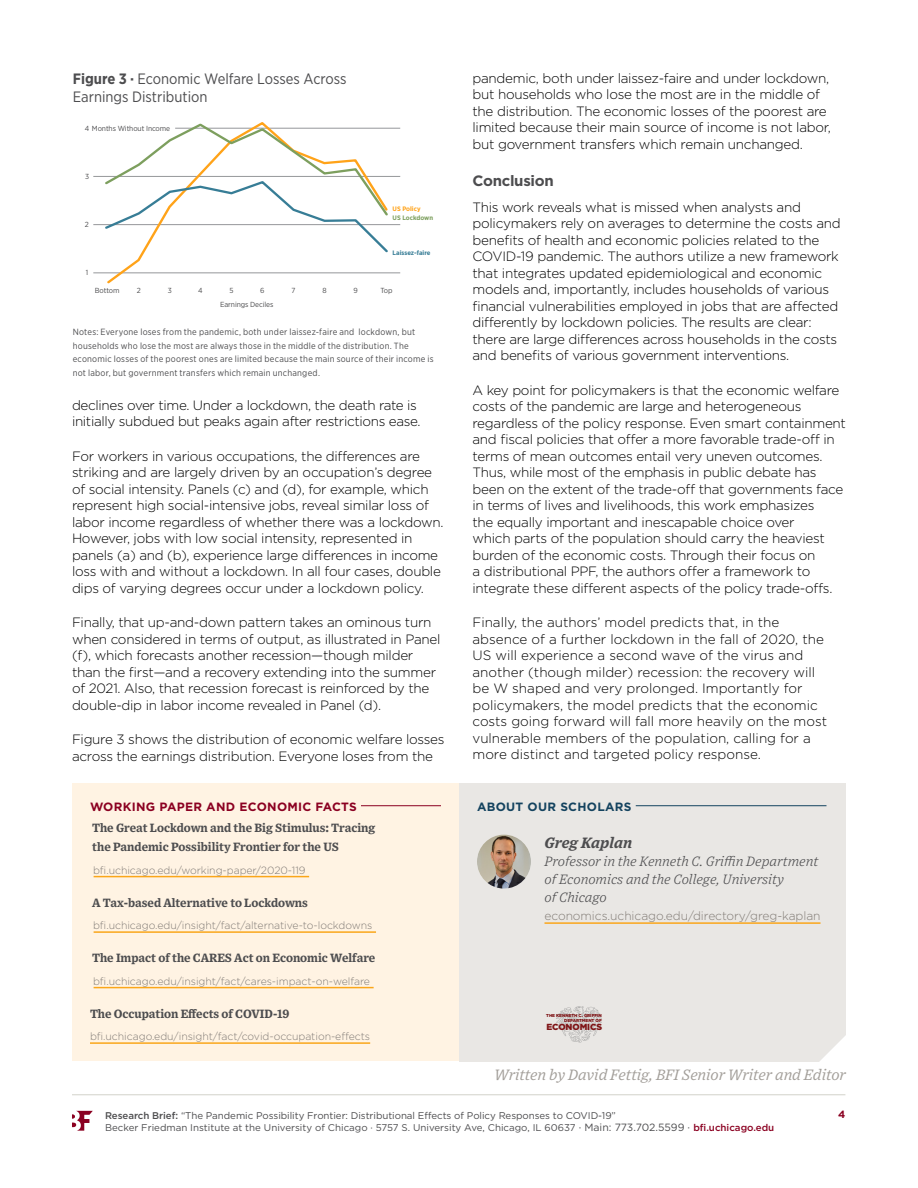
<style>
.page{position:relative;width:918px;height:1188px;background:#fff}
.page>*{position:absolute;margin:0;border:0;box-sizing:border-box;transform-origin:0 0}
.t1{font:15px/18px "Gotham Narrow";color:#4d4d4f}
.t2{font:italic 15px "Exchange";letter-spacing:-.01em;color:#a39f9a}
.t3{font:700 15px "Gotham";letter-spacing:-.02em;color:#4d4d4f}
.t4{font:italic 700 15px "Exchange";color:#4d4d4f}
.t5{font:300 13.5px/16.5px "Gotham";letter-spacing:-.02em;color:#000}
.t6{font:300 13.5px/16.5px "Gotham";color:#000}
.t7{font:italic 300 13.5px/18px "Exchange";letter-spacing:-.005em;color:#4d4d4f}
.t8{font:700 12px/19.5px "Exchange";letter-spacing:-.005em;color:#4d4d4f}
.t9{font:300 12px "Gotham";letter-spacing:-.005em;color:#827c76}
.t10{font:700 12px "Gotham";letter-spacing:.025em;color:#8b0021}
.t11{font:700 12px "Gotham";letter-spacing:.025em;color:#14435f}
.t12{font:300 10.5px "Gotham";letter-spacing:-.005em;color:#817b76}
.t13{font:700 10.5px "Gotham";color:#8b0021}
.t14{font:9.75px "Gotham";color:#4d4d4f}
.t15{font:9.75px "Gotham";letter-spacing:-.005em;color:#4c4c4e}
.t16{font:9px/13.5px "Gotham Narrow";letter-spacing:.025em;color:#4d4d4f}
.t17{font:900 8.85px "Gotham";letter-spacing:-.01em;color:#7f1416}
.t18{font:7.35px "Gotham Narrow";letter-spacing:-.01em;color:#4d4d4f;scale:1.06 1}
.t19{font:700 6.45px "Gotham Narrow";color:#377d96;scale:1.06 1}
.t20{font:700 6.45px "Gotham Narrow";color:#7d9f5e;scale:1.06 1}
.t21{font:700 6.45px "Gotham Narrow";color:#ffa319;scale:1.06 1}
.t22{font:900 4.35px/5.1px "Gotham";letter-spacing:-.01em;color:#7f1416;text-align:right}
.s1{font-weight:700}
.s2{font-weight:500;color:#4d4d4f}
.s3{color:#4d4d4f}
.s4{font-size:10.5px}
.s5{font-weight:500;color:#8b0021}
</style>
<div class="page">
<div style="left:72px;top:783px;width:387px;height:278px;background:#fff3e3"></div>
<hr style="left:90px;top:805px;width:351px;height:1px;background:#8b0021">
<div style="left:90px;top:802px;width:271px;height:10px;background:#fff3e3"></div>
<hr style="left:94px;top:876px;width:215px;height:1px;background:#faa61a">
<hr style="left:94px;top:931px;width:282px;height:2px;background:#faa61a">
<hr style="left:94px;top:987px;width:280px;height:1px;background:#faa61a">
<hr style="left:90px;top:1042px;width:280px;height:2px;background:#faa61a">
<div style="left:459px;top:783px;width:387px;height:279px;background:#e9e7e4"></div>
<hr style="left:477px;top:805px;width:349px;height:1px;background:#14435f">
<div style="left:477px;top:802px;width:159px;height:10px;background:#e9e7e4"></div>
<hr style="left:544px;top:922px;width:277px;height:2px;background:#faa61a">
<img style="left:477px;top:835px;width:54px;height:54px;border-radius:27px">
<svg style="left:556px;top:1006px;width:46px;height:37px;background:#d7d6d3"></svg>
<hr style="left:93px;top:273px;width:307px;height:1px;background:#929497">
<hr style="left:93px;top:224px;width:307px;height:1px;background:#929497">
<hr style="left:93px;top:176px;width:307px;height:1px;background:#929497">
<hr style="left:175px;top:128px;width:225px;height:1px;background:#929497">
<svg style="left:105px;top:254px;width:285px;height:30px"></svg>
<svg style="left:103px;top:122px;width:287px;height:132px"></svg>
<hr style="left:72px;top:1094px;width:773px;height:1px;background:#d2d2ca">
<svg style="left:72px;top:1111px;width:21px;height:20px"></svg>
<p class="t1" style="left:73px;top:69px;width:275px"><span class="s1">Figure 3 ·</span> Economic Welfare Losses Across<br>Earnings Distribution</p>
<p class="t18" style="left:85px;top:123px;width:82px">4 Months Without Income</p>
<p class="t18" style="left:85px;top:172px;width:5px">3</p>
<p class="t18" style="left:85px;top:220px;width:5px">2</p>
<p class="t18" style="left:86px;top:268px;width:4px">1</p>
<p class="t21" style="left:393px;top:204px;width:28px">US Policy</p>
<p class="t20" style="left:393px;top:214px;width:40px">US Lockdown</p>
<p class="t19" style="left:393px;top:248px;width:37px">Laissez-faire</p>
<p class="t18" style="left:95px;top:286px;width:25px">Bottom</p>
<p class="t18" style="left:137px;top:286px;width:5px">2</p>
<p class="t18" style="left:168px;top:286px;width:5px">3</p>
<p class="t18" style="left:198px;top:286px;width:6px">4</p>
<p class="t18" style="left:229px;top:286px;width:5px">5</p>
<p class="t18" style="left:260px;top:286px;width:6px">6</p>
<p class="t18" style="left:291px;top:286px;width:5px">7</p>
<p class="t18" style="left:322px;top:286px;width:5px">8</p>
<p class="t18" style="left:353px;top:286px;width:6px">9</p>
<p class="t18" style="left:381px;top:286px;width:13px">Top</p>
<p class="t18" style="left:220px;top:300px;width:52px">Earnings Deciles</p>
<p class="t16" style="left:73px;top:325px;width:362px">Notes: Everyone loses from the pandemic, both under laissez-faire and lockdown, but households who lose the most are always those in the middle of the distribution. The economic losses of the poorest ones are limited because the main source of their income is not labor, but government transfers which remain unchanged.</p>
<p class="t5" style="left:72px;top:396px;width:350px">declines over time. Under a lockdown, the death rate is initially subdued but peaks again after restrictions ease.</p>
<p class="t5" style="left:72px;top:447px;width:373px">For workers in various occupations, the differences are striking and are largely driven by an occupation’s degree of social intensity. Panels (c) and (d), for example, which represent high social-intensive jobs, reveal similar loss of labor income regardless of whether there was a lockdown.<br>However, jobs with low social intensity, represented in panels (a) and (b), experience large differences in income loss with and without a lockdown. In all four cases, double dips of varying degrees occur under a lockdown policy.</p>
<p class="t5" style="left:72px;top:614px;width:370px">Finally, that up-and-down pattern takes an ominous turn when considered in terms of output, as illustrated in Panel (f), which forecasts another recession—though milder than the first—and a recovery extending into the summer of 2021. Also, that recession forecast is reinforced by the double-dip in labor income revealed in Panel (d).</p>
<p class="t5" style="left:72px;top:731px;width:374px">Figure 3 shows the distribution of economic welfare losses across the earnings distribution. Everyone loses from the</p>
<p class="t10" style="left:90px;top:798px;width:268px">WORKING PAPER AND ECONOMIC FACTS</p>
<p class="t8" style="left:92px;top:817px;width:285px">The Great Lockdown and the Big Stimulus: Tracing the Pandemic Possibility Frontier for the US</p>
<p class="t12" style="left:93px;top:863px;width:214px">bfi.uchicago.edu/working-paper/2020-119</p>
<p class="t8" style="left:92px;top:892px;width:217px">A Tax-based Alternative to Lockdowns</p>
<p class="t12" style="left:93px;top:919px;width:281px">bfi.uchicago.edu/insight/fact/alternative-to-lockdowns</p>
<p class="t8" style="left:92px;top:948px;width:285px">The Impact of the CARES Act on Economic Welfare</p>
<p class="t12" style="left:93px;top:974px;width:278px">bfi.uchicago.edu/insight/fact/cares-impact-on-welfare</p>
<p class="t8" style="left:90px;top:1003px;width:201px">The Occupation Effects of COVID-19</p>
<p class="t12" style="left:90px;top:1030px;width:282px">bfi.uchicago.edu/insight/fact/covid-occupation-effects</p>
<p class="t5" style="left:472px;top:69px;width:360px">pandemic, both under laissez-faire and under lockdown, but households who lose the most are in the middle of the distribution. The economic losses of the poorest are limited because their main source of income is not labor, but government transfers which remain unchanged.</p>
<p class="t3" style="left:472px;top:171px;width:83px">Conclusion</p>
<p class="t5" style="left:472px;top:198px;width:370px">This work reveals what is missed when analysts and policymakers rely on averages to determine the costs and benefits of health and economic policies related to the COVID-19 pandemic. The authors utilize a new framework that integrates updated epidemiological and economic models and, importantly, includes households of various financial vulnerabilities employed in jobs that are affected differently by lockdown policies. The results are clear: there are large differences across households in the costs and benefits of various government interventions.</p>
<p class="t5" style="left:472px;top:381px;width:375px">A key point for policymakers is that the economic welfare costs of the pandemic are large and heterogeneous regardless of the policy response. Even smart containment and fiscal policies that offer a more favorable trade-off in terms of mean outcomes entail very uneven outcomes.<br>Thus, while most of the emphasis in public debate has been on the extent of the trade-off that governments face in terms of lives and livelihoods, this work emphasizes<br>the equally important and inescapable choice over<br>which parts of the population should carry the heaviest burden of the economic costs. Through their focus on<br>a distributional PPF, the authors offer a framework to integrate these different aspects of the policy trade-offs.</p>
<p class="t6" style="left:472px;top:614px;width:356px">Finally, the authors’ model predicts that, in the absence of a further lockdown in the fall of 2020, the US will experience a second wave of the virus and another (though milder) recession: the recovery will be W shaped and very prolonged. Importantly for policymakers, the model predicts that the economic costs going forward will fall more heavily on the most vulnerable members of the population, calling for a more distinct and targeted policy response.</p>
<p class="t11" style="left:477px;top:798px;width:156px">ABOUT OUR SCHOLARS</p>
<p class="t4" style="left:544px;top:831px;width:89px">Greg Kaplan</p>
<p class="t7" style="left:544px;top:852px;width:275px">Professor in the Kenneth C. Griffin Department of Economics and the College, University<br>of Chicago</p>
<p class="t9" style="left:544px;top:908px;width:278px">economics.uchicago.edu/directory/greg-kaplan</p>
<p class="t22" style="left:546px;top:1013px;width:57px">THE KENNETH C. GRIFFIN<br>DEPARTMENT OF</p>
<p class="t17" style="left:546px;top:1021px;width:57px">ECONOMICS</p>
<p class="t2" style="left:494px;top:1063px;width:353px">Written by David Fettig, BFI Senior Writer and Editor</p>
<p class="t15" style="left:105px;top:1109px;width:512px"><span class="s2">Research Brief:</span> <span class="s3">“</span>The Pandemic Possibility Frontier: Distributional Effects of Policy Responses to COVID-19<span class="s3">”</span></p>
<p class="t13" style="left:838px;top:1107px;width:9px">4</p>
<p class="t14" style="left:105px;top:1121px;width:671px">Becker Friedman Institute at the University of Chicago · 5757 S. University Ave, Chicago, IL 60637 <span class="s4">· Main: 773.702.5599 ·</span> <span class="s5">bfi.uchicago.edu</span></p>
</div>
